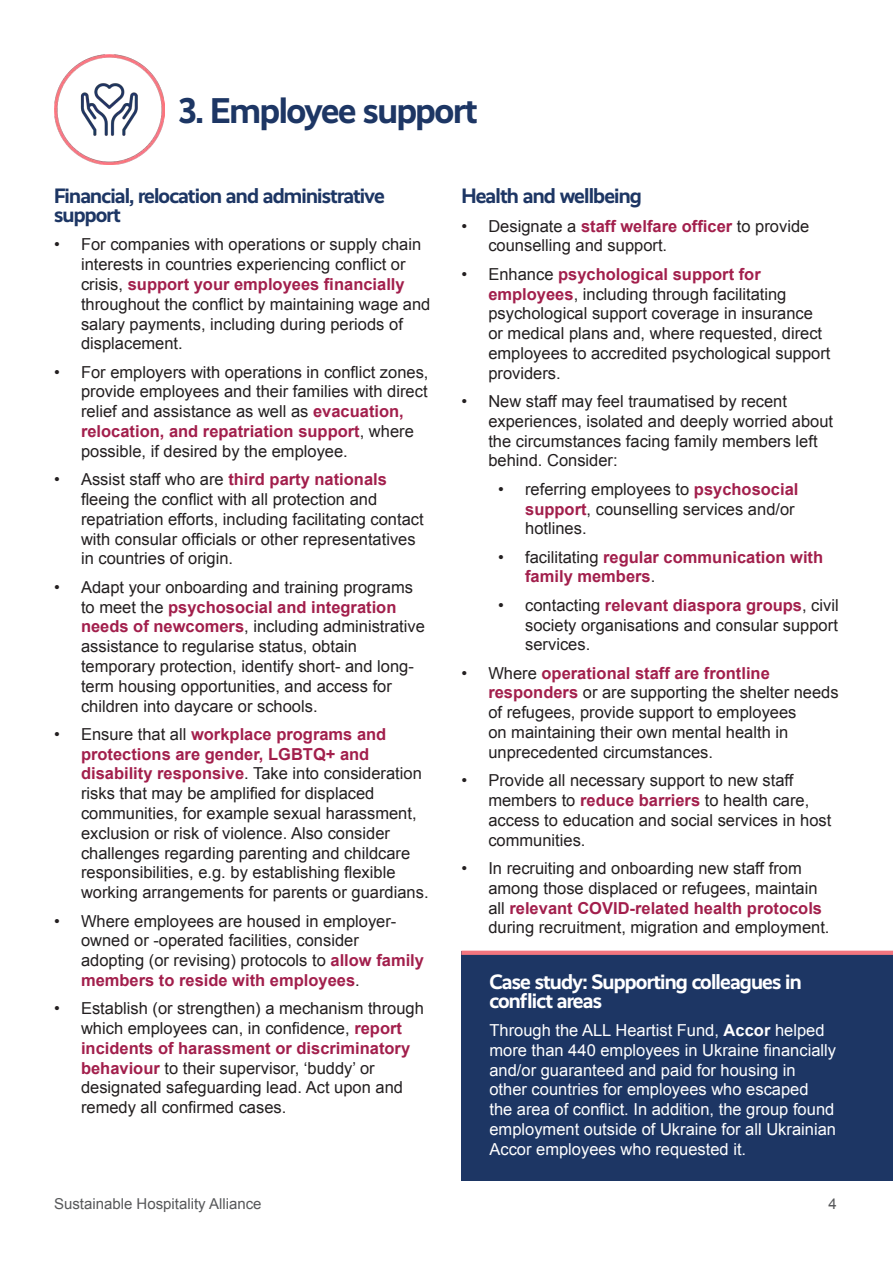
<style>
.page{position:relative;width:893px;height:1263px;background:#fff}
.page>*{position:absolute;margin:0;border:0;box-sizing:border-box;transform-origin:0 0}
.t1{font:700 36px "Realist";letter-spacing:-.04em;color:#1d3664}
.t2{font:700 21px/18.8px "Realist";letter-spacing:-.04em;color:#1d3664}
.t3{font:700 21px/18.8px "Realist";letter-spacing:-.04em;color:#fff}
.t4{font:16.5px/19.8px "Arial";color:#231f20}
.Paragraph_Style_4{font:16.5px/19.8px "Arial";color:#fff}
.t5{font:700 16.5px/19.8px "Arial";color:#a21f4c}
.t6{font:15px "Arial";color:#57585a}
.s1{font-weight:700;color:#a21f4c}
.s2{font-weight:400;color:#231f20}
.s3{font-weight:700}
</style>
<div class="page">
<div style="left:461px;top:952px;width:432px;height:229px;background:#1d3664"></div>
<svg style="left:461px;top:951px;width:432px;height:4px"></svg>
<img style="left:54px;top:54px;width:111px;height:111px">
<h3 class="t1" style="left:179px;top:90px;width:301px">3. Employee support</h3>
<h4 class="t2" style="left:54px;top:187px;width:332px">Financial, relocation and administrative support</h4>
<p class="t4" style="left:81px;top:235px;width:351px;text-indent:-27px">• For companies with operations or supply chain interests in countries experiencing conflict or crisis, <span class="s1">support your employees financially </span>throughout the conflict by maintaining wage and salary payments, including during periods of displacement.</p>
<p class="t4" style="left:81px;top:362px;width:349px;text-indent:-27px">• For employers with operations in conflict zones, provide employees and their families with direct relief and assistance as well as <span class="s1">evacuation, relocation, and repatriation support</span>, where possible, if desired by the employee.</p>
<p class="t4" style="left:81px;top:470px;width:344px;text-indent:-27px">• Assist staff who are <span class="s1">third party nationals </span>fleeing the conflict with all protection and repatriation efforts, including facilitating contact with consular officials or other representatives in countries of origin.</p>
<p class="t4" style="left:81px;top:577px;width:345px;text-indent:-27px">• Adapt your onboarding and training programs to meet the <span class="s1">psychosocial and integration needs of newcomers</span>, including administrative assistance to regularise status, obtain temporary protection, identify short- and long&shy;term housing opportunities, and access for children into daycare or schools.</p>
<p class="t4" style="left:81px;top:724px;width:349px;text-indent:-27px">• Ensure that all <span class="s1">workplace programs and protections are gender, LGBTQ+ and disability responsive</span>. Take into consideration risks that may be amplified for displaced communities, for example sexual harassment, exclusion or risk of violence. Also consider challenges regarding parenting and childcare responsibilities, e.g. by establishing flexible working arrangements for parents or guardians.</p>
<p class="t4" style="left:81px;top:911px;width:345px;text-indent:-27px">• Where employees are housed in employer&shy;owned or -operated facilities, consider adopting (or revising) protocols to <span class="s1">allow family members to reside with employees</span>.</p>
<p class="t4" style="left:81px;top:999px;width:344px;text-indent:-27px">• Establish (or strengthen) a mechanism through which employees can, in confidence, <span class="s1">report incidents of harassment or discriminatory behaviour</span> to their supervisor, ‘buddy’ or designated safeguarding lead. Act upon and remedy all confirmed cases.</p>
<h4 class="t2" style="left:461px;top:187px;width:182px">Health and wellbeing</h4>
<p class="t4" style="left:488px;top:216px;width:322px;text-indent:-27px">• Designate a <span class="s1">staff welfare officer</span> to provide counselling and support.</p>
<p class="t4" style="left:488px;top:264px;width:344px;text-indent:-27px">• Enhance <span class="s1">psychological support for employees</span>, including through facilitating psychological support coverage in insurance or medical plans and, where requested, direct employees to accredited psychological support providers.</p>
<p class="t4" style="left:488px;top:391px;width:346px;text-indent:-27px">• New staff may feel traumatised by recent experiences, isolated and deeply worried about the circumstances facing family members left behind. Consider:</p>
<p class="t4" style="left:525px;top:479px;width:275px;text-indent:-27px">• referring employees to <span class="s1">psychosocial support</span>, counselling services and/or hotlines.</p>
<p class="t5" style="left:525px;top:547px;width:300px;text-indent:-27px"><span class="s2">• facilitating</span> regular communication with family members<span class="s2">.</span></p>
<p class="t4" style="left:525px;top:595px;width:315px;text-align:justify;text-indent:-27px">• contacting <span class="s1">relevant diaspora groups</span>, civil society organisations and consular support services.</p>
<p class="t4" style="left:488px;top:663px;width:352px;text-indent:-27px">• Where <span class="s1">operational staff are frontline responders</span> or are supporting the shelter needs of refugees, provide support to employees<br>on maintaining their own mental health in unprecedented circumstances.</p>
<p class="t4" style="left:488px;top:771px;width:344px;text-indent:-27px">• Provide all necessary support to new staff members to <span class="s1">reduce barriers</span> to health care, access to education and social services in host communities.</p>
<p class="t4" style="left:488px;top:858px;width:343px;text-indent:-27px">• In recruiting and onboarding new staff from among those displaced or refugees, maintain all <span class="s1">relevant COVID-related health protocols </span>during recruitment, migration and employment.</p>
<h4 class="t3" style="left:489px;top:972px;width:314px">Case study: Supporting colleagues in conflict areas</h4>
<p class="Paragraph_Style_4" style="left:489px;top:1020px;width:348px">Through the ALL Heartist Fund, <span class="s3">Accor</span> helped more than 440 employees in Ukraine financially and/or guaranteed and paid for housing in other countries for employees who escaped<br>the area of conflict. In addition, the group found employment outside of Ukraine for all Ukrainian Accor employees who requested it.</p>
<p class="t6" style="left:54px;top:1194px;width:209px">Sustainable Hospitality Alliance</p>
<p class="t6" style="left:828px;top:1194px;width:10px">4</p>
</div>
